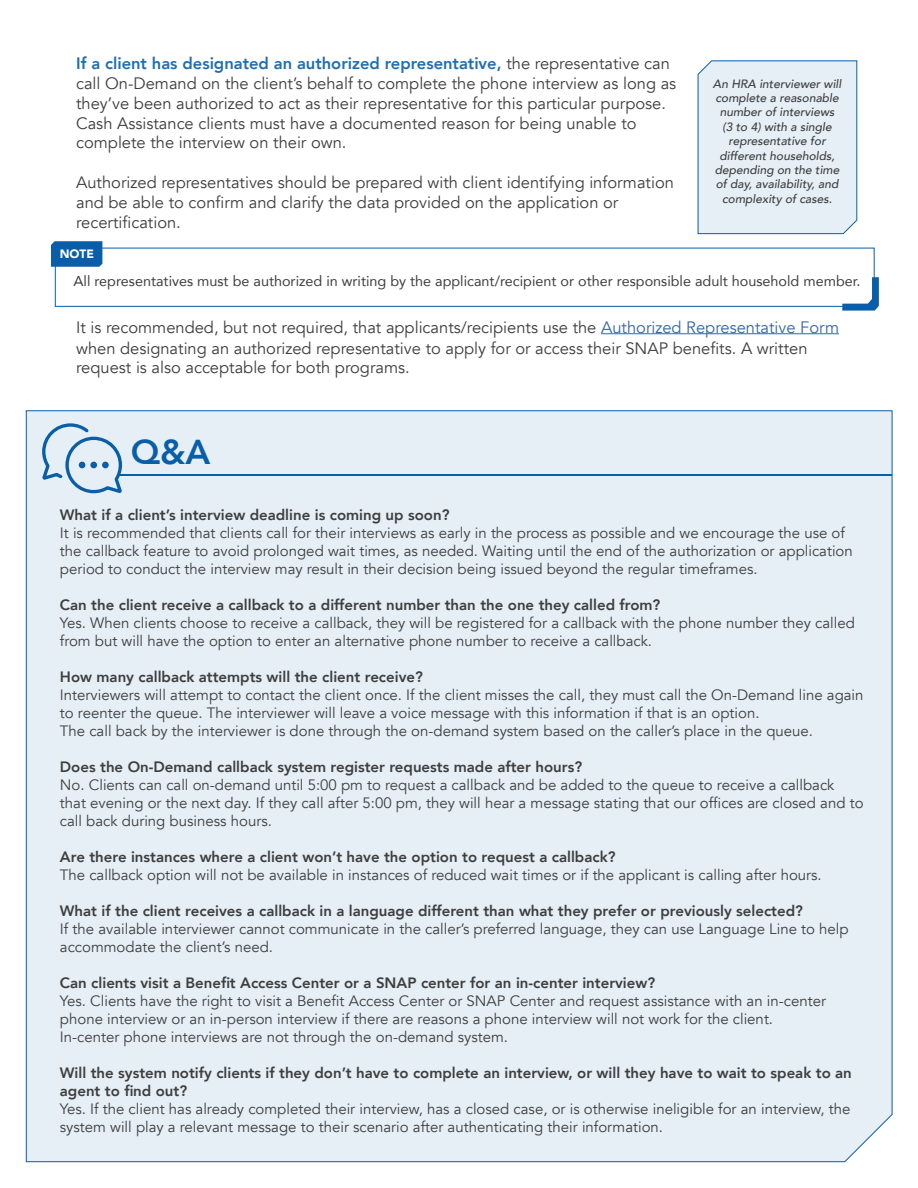
<style>
.page{position:relative;width:918px;height:1188px;background:#fff}
.page>*{position:absolute;margin:0;border:0;box-sizing:border-box;transform-origin:0 0}
.t1{font:800 34.5px "Avenir";color:#085ea8}
.t2{font:16.5px/19.8px "Avenir";color:#3e3e3f}
.t3{font:15px/18px "Avenir";color:#3e3e3f}
.t4{font:800 15px/18px "Avenir";color:#3e3e3f}
.t5{font:14.4px "Avenir";color:#3e3e3f}
.t6{font:italic 500 12px/14.4px "Avenir";color:#3e3e3f;text-align:center}
.t7{font:900 12px "Avenir LT Std";color:#fff}
.s1{font-weight:800;color:#206eb1}
.s2{color:#3667a4}
</style>
<div class="page">
<div style="left:26px;top:410px;width:867px;height:752px;background:#e6eff6"></div>
<hr style="left:601px;top:333px;width:238px;height:1px;background:#3667a4">
<hr style="left:118px;top:474px;width:774px;height:2px;background:#085ea8">
<div style="left:697px;top:60px;width:161px;height:174px;background:#e6eff6"></div>
<div style="left:55px;top:248px;width:820px;height:59px;border:1px solid #085ea8"></div>
<svg style="left:51px;top:241px;width:51px;height:26px"></svg>
<svg style="left:842px;top:277px;width:37px;height:34px"></svg>
<svg style="left:40px;top:422px;width:84px;height:74px;background:#c0d6e8"></svg>
<div style="left:90px;top:462px;width:7px;height:6px;border:2px solid #085ea8;border-radius:50%"></div>
<p class="t2" style="left:76px;top:54px;width:602px"><span class="s1">If a client has designated an authorized representative,</span> the representative can call On-Demand on the client’s behalf to complete the phone interview as long as they’ve been authorized to act as their representative for this particular purpose.<br>Cash Assistance clients must have a documented reason for being unable to complete the interview on their own.</p>
<p class="t2" style="left:76px;top:173px;width:599px">Authorized representatives should be prepared with client identifying information and be able to confirm and clarify the data provided on the application or recertification.</p>
<p class="t7" style="left:60px;top:247px;width:36px">NOTE</p>
<p class="t6" style="left:713px;top:76px;width:130px">An HRA interviewer will complete a reasonable number of interviews</p>
<p class="t6" style="left:715px;top:120px;width:126px">(3 to 4) with a single representative for different households, depending on the time of day, availability, and complexity of cases.</p>
<p class="t5" style="left:73px;top:269px;width:789px">All representatives must be authorized in writing by the applicant/recipient or other responsible adult household member.</p>
<p class="t2" style="left:76px;top:317px;width:764px;line-height:20.4px">It is recommended, but not required, that applicants/recipients use the <span class="s2">Authorized Representative Form </span>when designating an authorized representative to apply for or access their SNAP benefits. A written request is also acceptable for both programs.</p>
<p class="t1" style="left:131px;top:425px;width:81px">Q&amp;A</p>
<p class="t4" style="left:60px;top:506px;width:391px">What if a client’s interview deadline is coming up soon?</p>
<p class="t3" style="left:60px;top:525px;width:794px">It is recommended that clients call for their interviews as early in the process as possible and we encourage the use of the callback feature to avoid prolonged wait times, as needed. Waiting until the end of the authorization or application period to conduct the interview may result in their decision being issued beyond the regular timeframes.</p>
<p class="t4" style="left:60px;top:596px;width:602px">Can the client receive a callback to a different number than the one they called from?</p>
<p class="t3" style="left:60px;top:615px;width:797px">Yes. When clients choose to receive a callback, they will be registered for a callback with the phone number they called from but will have the option to enter an alternative phone number to receive a callback.</p>
<p class="t4" style="left:60px;top:668px;width:364px">How many callback attempts will the client receive?</p>
<p class="t3" style="left:60px;top:687px;width:805px">Interviewers will attempt to contact the client once. If the client misses the call, they must call the On-Demand line again to reenter the queue. The interviewer will leave a voice message with this information if that is an option.</p>
<p class="t3" style="left:60px;top:723px;width:755px">The call back by the interviewer is done through the on-demand system based on the caller’s place in the queue.</p>
<p class="t4" style="left:60px;top:758px;width:524px">Does the On-Demand callback system register requests made after hours?</p>
<p class="t3" style="left:60px;top:777px;width:805px">No. Clients can call on-demand until 5:00 pm to request a callback and be added to the queue to receive a callback that evening or the next day. If they call after 5:00 pm, they will hear a message stating that our offices are closed and to call back during business hours.</p>
<p class="t4" style="left:60px;top:848px;width:557px">Are there instances where a client won’t have the option to request a callback?</p>
<p class="t3" style="left:60px;top:867px;width:763px">The callback option will not be available in instances of reduced wait times or if the applicant is calling after hours.</p>
<p class="t4" style="left:60px;top:902px;width:745px">What if the client receives a callback in a language different than what they prefer or previously selected?</p>
<p class="t3" style="left:60px;top:921px;width:790px">If the available interviewer cannot communicate in the caller’s preferred language, they can use Language Line to help accommodate the client’s need.</p>
<p class="t4" style="left:60px;top:974px;width:597px">Can clients visit a Benefit Access Center or a SNAP center for an in-center interview?</p>
<p class="t3" style="left:60px;top:993px;width:768px">Yes. Clients have the right to visit a Benefit Access Center or SNAP Center and request assistance with an in-center phone interview or an in-person interview if there are reasons a phone interview will not work for the client.</p>
<p class="t3" style="left:60px;top:1029px;width:450px">In-center phone interviews are not through the on-demand system.</p>
<p class="t4" style="left:60px;top:1064px;width:793px">Will the system notify clients if they don’t have to complete an interview, or will they have to wait to speak to an agent to find out?</p>
<p class="t3" style="left:60px;top:1101px;width:792px">Yes. If the client has already completed their interview, has a closed case, or is otherwise ineligible for an interview, the system will play a relevant message to their scenario after authenticating their information.</p>
</div>
